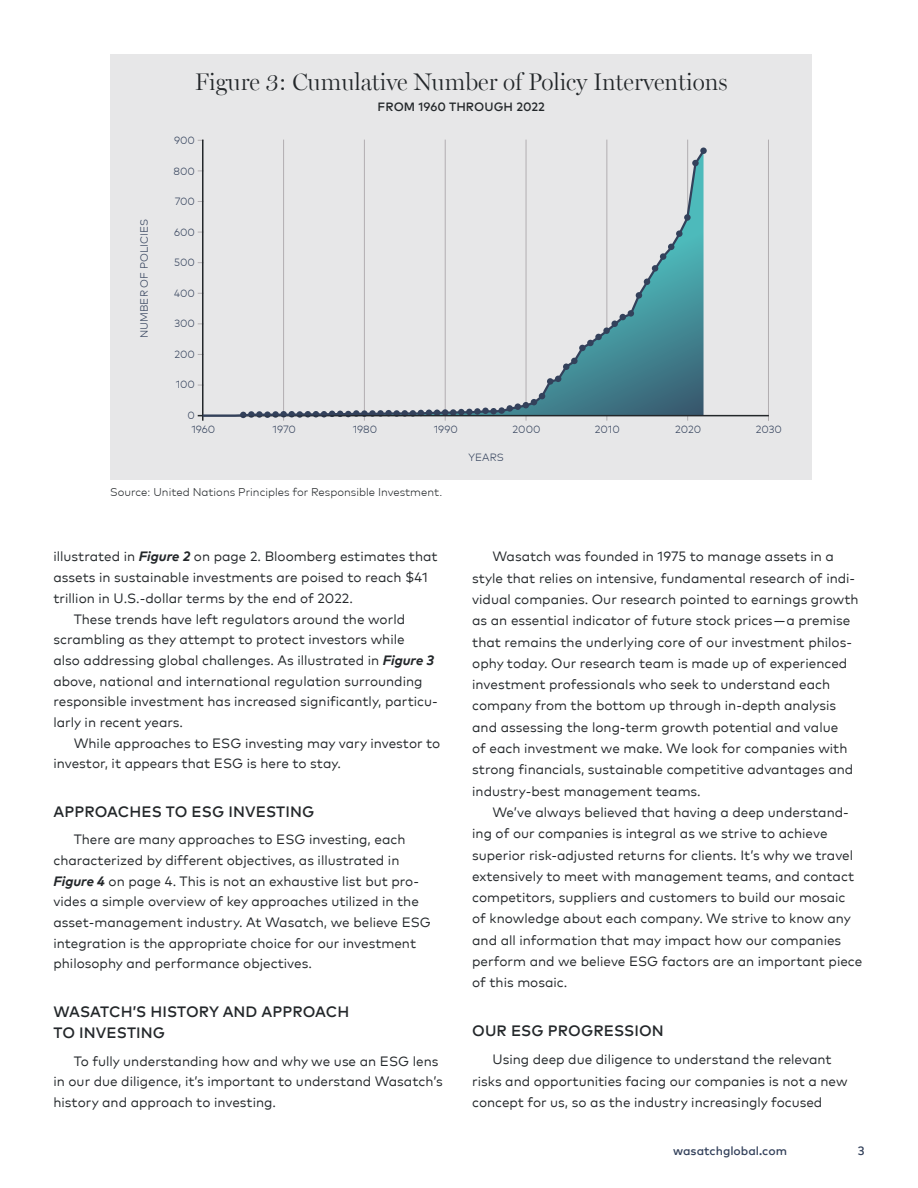
<style>
.page{position:relative;width:918px;height:1188px;background:#fff}
.page>*{position:absolute;margin:0;border:0;box-sizing:border-box;transform-origin:0 0}
.t1{font:300 24px "Miller Display";color:#23272a}
.t2{font:500 15px/21.5px "Mark Pro";letter-spacing:.005em;color:#23272a}
.t3{font:13.5px/21.3px "Mark Pro";color:#23272a}
.t4{font:500 12px "Mark Pro";letter-spacing:.005em;color:#23272a}
.t5{font:500 12px "Mark Pro";color:#33415b}
.t6{font:300 11.25px "Mark Pro";color:#23272a}
.t7{font:300 10.5px "Mark Pro";color:#33415b}
.s1{font-weight:700;font-style:italic}
</style>
<div class="page">
<div style="left:110px;top:54px;width:702px;height:426px;background:#e7e7e8"></div>
<hr style="left:283px;top:140px;width:1px;height:281px;background:#b2aeb1">
<hr style="left:364px;top:140px;width:1px;height:281px;background:#b2aeb1">
<hr style="left:445px;top:140px;width:1px;height:281px;background:#b2aeb1">
<hr style="left:526px;top:140px;width:1px;height:281px;background:#b2aeb1">
<hr style="left:606px;top:140px;width:1px;height:281px;background:#b2aeb1">
<hr style="left:687px;top:140px;width:1px;height:281px;background:#b2aeb1">
<hr style="left:202px;top:140px;width:2px;height:281px;background:#23272a">
<hr style="left:768px;top:140px;width:1px;height:281px;background:#b2aeb1">
<hr style="left:198px;top:415px;width:571px;height:1px;background:#23272a">
<svg style="left:201px;top:148px;width:506px;height:270px"></svg>
<p class="t7" style="left:136px;top:338px;width:121px;rotate:-90deg">NUMBER OF POLICIES</p>
<h1 class="t1" style="left:195px;top:67px;width:534px">Figure 3: Cumulative Number of Policy Interventions</h1>
<p class="t4" style="left:378px;top:97px;width:169px">FROM 1960 THROUGH 2022</p>
<p class="t7" style="left:174px;top:133px;width:22px">900</p>
<p class="t7" style="left:174px;top:163px;width:23px">800</p>
<p class="t7" style="left:175px;top:194px;width:22px">700</p>
<p class="t7" style="left:174px;top:224px;width:22px">600</p>
<p class="t7" style="left:174px;top:255px;width:22px">500</p>
<p class="t7" style="left:174px;top:285px;width:22px">400</p>
<p class="t7" style="left:174px;top:316px;width:22px">300</p>
<p class="t7" style="left:174px;top:346px;width:22px">200</p>
<p class="t7" style="left:176px;top:377px;width:21px">100</p>
<p class="t7" style="left:188px;top:407px;width:9px">0</p>
<p class="t7" style="left:191px;top:422px;width:25px">1960</p>
<p class="t7" style="left:273px;top:422px;width:25px">1970</p>
<p class="t7" style="left:353px;top:422px;width:26px">1980</p>
<p class="t7" style="left:434px;top:422px;width:26px">1990</p>
<p class="t7" style="left:513px;top:422px;width:30px">2000</p>
<p class="t7" style="left:595px;top:422px;width:27px">2010</p>
<p class="t7" style="left:675px;top:422px;width:28px">2020</p>
<p class="t7" style="left:756px;top:422px;width:28px">2030</p>
<p class="t7" style="left:469px;top:450px;width:37px">YEARS</p>
<p class="t6" style="left:110px;top:483px;width:334px">Source: United Nations Principles for Responsible Investment.</p>
<p class="t3" style="left:53px;top:545px;width:386px">illustrated in <span class="s1">Figure 2</span> on page 2. Bloomberg estimates that</p>
<p class="t3" style="left:53px;top:566px;width:376px">assets in sustainable investments are poised to reach $41</p>
<p class="t3" style="left:53px;top:586px;width:301px">trillion in U.S.-dollar terms by the end of 2022.</p>
<p class="t3" style="left:74px;top:607px;width:333px">These trends have left regulators around the world</p>
<p class="t3" style="left:53px;top:628px;width:353px">scrambling as they attempt to protect investors while</p>
<p class="t3" style="left:53px;top:648px;width:382px">also addressing global challenges. As illustrated in <span class="s1">Figure 3</span></p>
<p class="t3" style="left:53px;top:669px;width:371px">above, national and international regulation surrounding</p>
<p class="t3" style="left:53px;top:690px;width:386px">responsible investment has increased significantly, particu-</p>
<p class="t3" style="left:53px;top:710px;width:131px">larly in recent years.</p>
<p class="t3" style="left:74px;top:731px;width:368px">While approaches to ESG investing may vary investor to</p>
<p class="t3" style="left:53px;top:752px;width:289px">investor, it appears that ESG is here to stay.</p>
<p class="t2" style="left:53px;top:800px;width:262px">APPROACHES TO ESG INVESTING</p>
<p class="t3" style="left:53px;top:828px;width:379px;line-height:20.7px;text-indent:20px">There are many approaches to ESG investing, each characterized by different objectives, as illustrated in <span class="s1">Figure 4</span> on page 4. This is not an exhaustive list but pro&shy;vides a simple overview of key approaches utilized in the asset-management industry. At Wasatch, we believe ESG integration is the appropriate choice for our investment philosophy and performance objectives.</p>
<p class="t2" style="left:53px;top:1000px;width:297px">WASATCH’S HISTORY AND APPROACH<br>TO INVESTING</p>
<p class="t3" style="left:53px;top:1049px;width:391px;line-height:20.7px;text-indent:20px">To fully understanding how and why we use an ESG lens in our due diligence, it’s important to understand Wasatch’s history and approach to investing.</p>
<p class="t3" style="left:472px;top:545px;width:388px;text-indent:20px">Wasatch was founded in 1975 to manage assets in a style that relies on intensive, fundamental research of indi&shy;vidual companies. Our research pointed to earnings growth as an essential indicator of future stock prices—a premise that remains the underlying core of our investment philos&shy;ophy today. Our research team is made up of experienced investment professionals who seek to understand each company from the bottom up through in-depth analysis and assessing the long-term growth potential and value<br>of each investment we make. We look for companies with strong financials, sustainable competitive advantages and industry-best management teams.</p>
<p class="t3" style="left:472px;top:800px;width:392px;text-indent:20px">We’ve always believed that having a deep understand&shy;ing of our companies is integral as we strive to achieve superior risk-adjusted returns for clients. It’s why we travel extensively to meet with management teams, and contact competitors, suppliers and customers to build our mosaic of knowledge about each company. We strive to know any and all information that may impact how our companies perform and we believe ESG factors are an important piece of this mosaic.</p>
<p class="t2" style="left:472px;top:1019px;width:193px">OUR ESG PROGRESSION</p>
<p class="t3" style="left:472px;top:1048px;width:377px;text-indent:20px">Using deep due diligence to understand the relevant risks and opportunities facing our companies is not a new concept for us, so as the industry increasingly focused</p>
<p class="t5" style="left:673px;top:1142px;width:115px">wasatchglobal.com</p>
<p class="t5" style="left:858px;top:1142px;width:8px">3</p>
</div>
